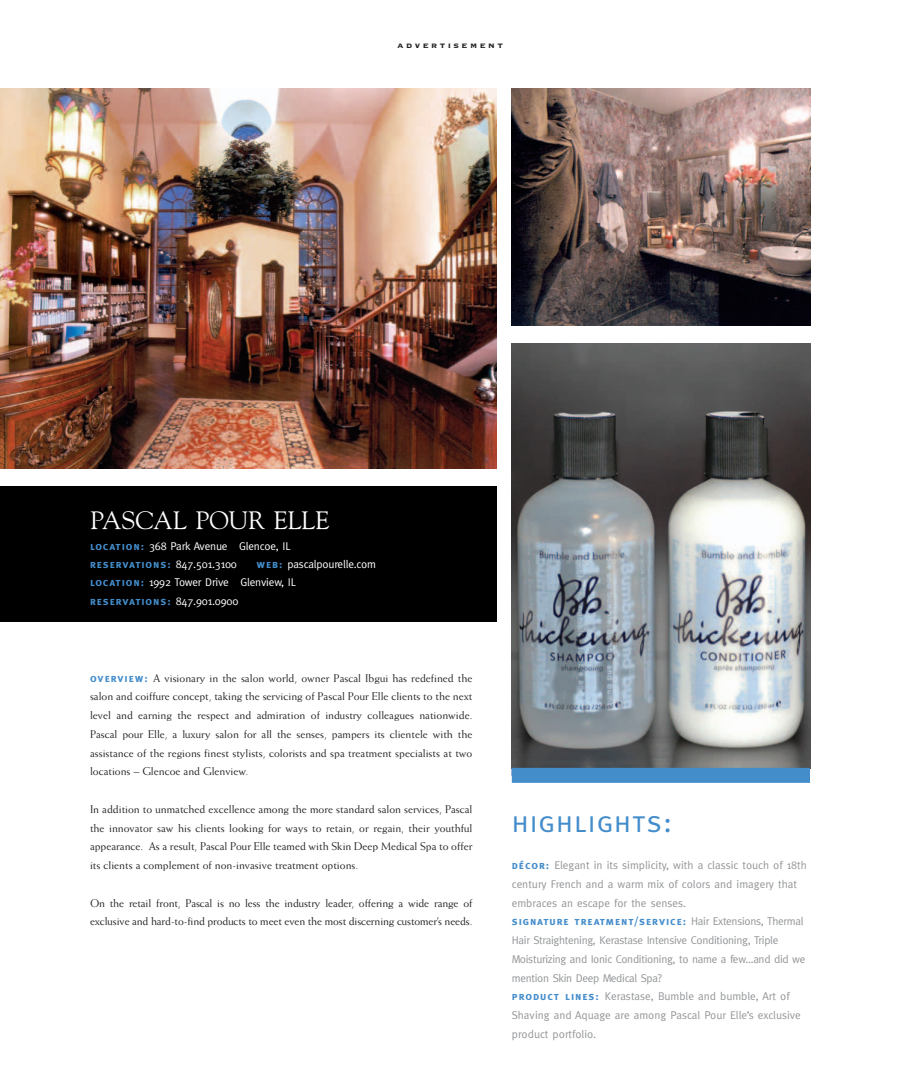
<style>
.page{position:relative;width:900px;height:1078px;background:#fff}
.page>*{position:absolute;margin:0;border:0;box-sizing:border-box;transform-origin:0 0}
.t1{font:30px "Meta Caps";letter-spacing:.03em;color:#448dcb}
.t2{font:25px "Gilde";color:#fff}
.t3{font:11.25px/18.8px "Weiss";letter-spacing:-.01em;color:#231f20;text-align:justify}
.t4{font:11.25px/18.8px "Meta";letter-spacing:-.025em;color:#939598}
.t5{font:11.25px/18.8px "Meta";color:#939598}
.t6{font:11.25px "Meta Bold Caps";letter-spacing:.08em;color:#448dcb}
.t7{font:11.25px/17.5px "Meta";letter-spacing:-.015em;color:#fff}
.t8{font:10px "Copperplate Thirty Three BC";letter-spacing:.245em;color:#231f20}
.s1{font-family:"Meta Bold Caps";color:#448dcb}
.s2{font-family:"Meta";color:#fff}
.s3{font-family:"Meta";color:#939598}
</style>
<div class="page">
<img style="left:0;top:88px;width:811px;height:695px">
<p class="t8" style="left:397px;top:39px;width:107px">advertisement</p>
<h2 class="t2" style="left:90px;top:510px;width:241px">PASCAL POUR ELLE</h2>
<p class="t7" style="left:90px;top:538px;width:202px"><span class="s1">location:</span> 368 Park Avenue Glencoe, IL</p>
<p class="t6" style="left:90px;top:558px;width:148px">reservations: <span class="s2">847.501.3100</span></p>
<p class="t7" style="left:90px;top:556px;width:288px;text-indent:166px"><span class="s1">web:</span> pascalpourelle.com <span class="s1">location:</span> 1992 Tower Drive Glenview, IL</p>
<p class="t6" style="left:90px;top:594px;width:150px">reservations: <span class="s2">847.901.0900</span></p>
<p class="t3" style="left:90px;top:669px;width:384px"><span class="s1">overview:</span> A visionary in the salon world, owner Pascal Ibgui has redefined the salon and coiffure concept, taking the servicing of Pascal Pour Elle clients to the next level and earning the respect and admiration of industry colleagues nationwide.<br>Pascal pour Elle, a luxury salon for all the senses, pampers its clientele with the assistance of the regions finest stylists, colorists and spa treatment specialists at two locations – Glencoe and Glenview.</p>
<p class="t3" style="left:90px;top:800px;width:384px">In addition to unmatched excellence among the more standard salon services, Pascal the innovator saw his clients looking for ways to retain, or regain, their youthful appearance. As a result, Pascal Pour Elle teamed with Skin Deep Medical Spa to offer its clients a complement of non-invasive treatment options.</p>
<p class="t3" style="left:90px;top:894px;width:384px">On the retail front, Pascal is no less the industry leader, offering a wide range of exclusive and hard-to-find products to meet even the most discerning customer’s needs.</p>
<h1 class="t1" style="left:512px;top:803px;width:162px">highlights:</h1>
<p class="t5" style="left:512px;top:856px;width:297px"><span class="s1">décor:</span> Elegant in its simplicity, with a classic touch of 18th century French and a warm mix of colors and imagery that embraces an escape for the senses.</p>
<p class="t6" style="left:512px;top:915px;width:293px">signature treatment/service: <span class="s3">Hair Extensions, Thermal</span></p>
<p class="t4" style="left:512px;top:931px;width:295px">Hair Straightening, Kerastase Intensive Conditioning, Triple Moisturizing and Ionic Conditioning, to name a few…and did we mention Skin Deep Medical Spa?<br><span class="s1">product lines:</span> Kerastase, Bumble and bumble, Art of Shaving and Aquage are among Pascal Pour Elle’s exclusive product portfolio.</p>
</div>
